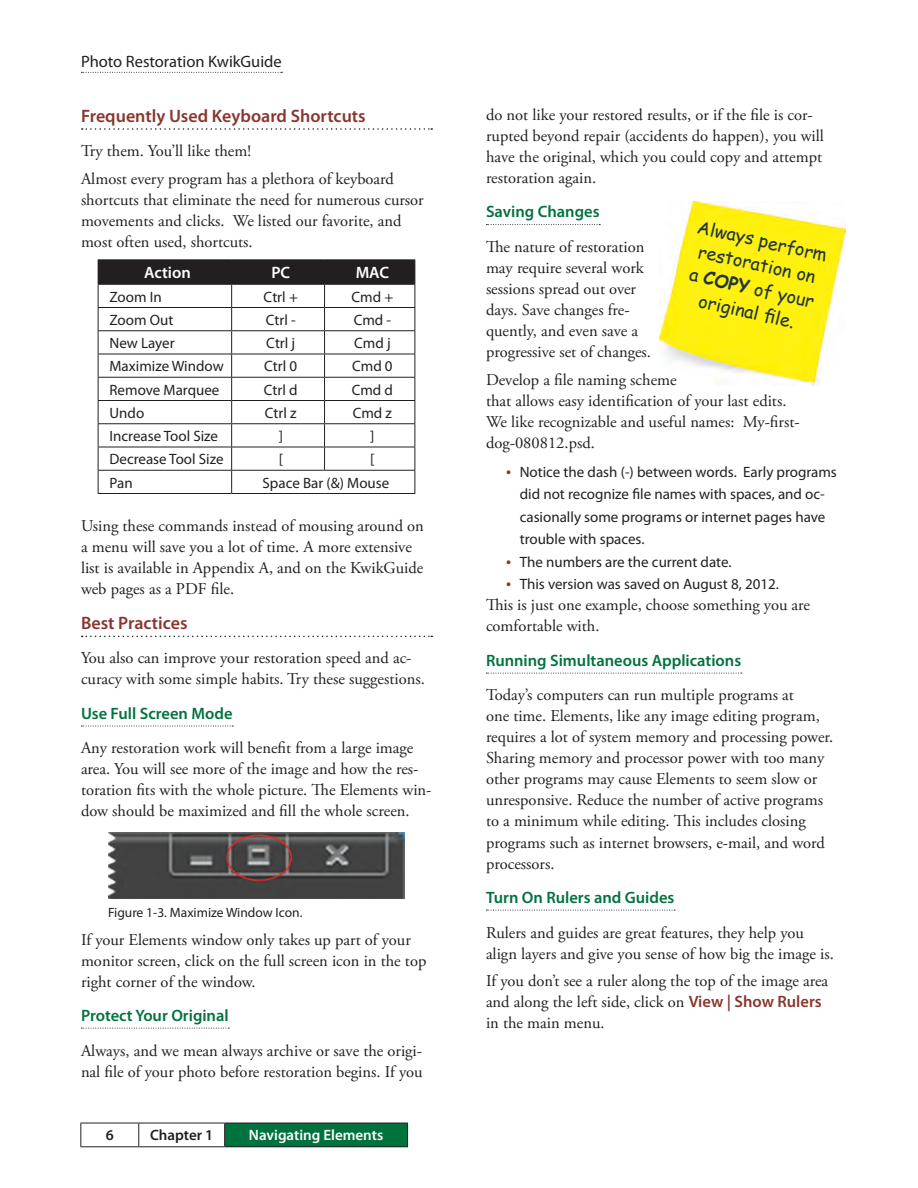
<style>
.page{position:relative;width:918px;height:1188px;background:#fff}
.page>*{position:absolute;margin:0;border:0;box-sizing:border-box;transform-origin:0 0}
.t1{font:18px/24px "Comic Sans MS";color:#21353f;text-align:center}
.t2{font:600 18px "Myriad Pro";color:#88362f}
.t3{font:16.5px/21px "Adobe Garamond Pro";color:#231f20}
.t4{font:600 16.5px "Myriad Pro";color:#00723e}
.t5{font:16.5px "Myriad Pro";color:#231f20}
.t6{font:600 16.5px "Myriad Pro";color:#fff}
.t7{font:15px/22.5px "Myriad Pro";color:#231f20}
.t8{font:600 15px "Myriad Pro";color:#fff}
.t9{font:600 15px "Myriad Pro";color:#231f20}
.t10{font:13.5px "Myriad Pro";color:#231f20}
.s1{font-size:18px;color:#88362f}
.s2{font-family:"Myriad Pro";font-weight:600;color:#88362f}
.s3{font-weight:700}
</style>
<div class="page">
<div style="left:225px;top:1123px;width:183px;height:24px;background:#00723e"></div>
<hr style="left:80px;top:1123px;width:59px;height:1px;background:#231f20">
<svg style="left:80px;top:1123px;width:1px;height:23px"></svg>
<hr style="left:139px;top:1123px;width:86px;height:1px;background:#231f20">
<svg style="left:138px;top:1123px;width:1px;height:23px"></svg>
<hr style="left:225px;top:1123px;width:183px;height:1px;background:#231f20">
<svg style="left:224px;top:1123px;width:1px;height:23px"></svg>
<svg style="left:407px;top:1123px;width:1px;height:23px"></svg>
<hr style="left:80px;top:1146px;width:59px;height:1px;background:#231f20">
<hr style="left:139px;top:1146px;width:86px;height:1px;background:#231f20">
<hr style="left:225px;top:1146px;width:183px;height:1px;background:#231f20">
<svg style="left:81px;top:72px;width:201px;height:1px"></svg>
<img style="left:660px;top:202px;width:185px;height:184px">
<svg style="left:82px;top:128px;width:350px;height:2px"></svg>
<svg style="left:82px;top:636px;width:350px;height:1px"></svg>
<svg style="left:81px;top:726px;width:152px;height:1px"></svg>
<svg style="left:81px;top:1028px;width:148px;height:1px"></svg>
<hr style="left:98px;top:493px;width:134px;height:1px;background:#231f20">
<hr style="left:232px;top:493px;width:93px;height:1px;background:#231f20">
<hr style="left:325px;top:493px;width:90px;height:1px;background:#231f20">
<svg style="left:98px;top:260px;width:318px;height:233px"></svg>
<hr style="left:98px;top:284px;width:134px;height:1px;background:#231f20">
<hr style="left:232px;top:284px;width:93px;height:1px;background:#231f20">
<hr style="left:325px;top:284px;width:90px;height:1px;background:#231f20">
<img style="left:108px;top:833px;width:297px;height:66px">
<svg style="left:486px;top:224px;width:114px;height:1px"></svg>
<svg style="left:486px;top:673px;width:256px;height:1px"></svg>
<svg style="left:486px;top:910px;width:189px;height:1px"></svg>
<p class="t5" style="left:81px;top:51px;width:202px">Photo Restoration KwikGuide</p>
<p class="t2" style="left:81px;top:105px;width:286px">Frequently Used Keyboard Shortcuts</p>
<p class="t3" style="left:81px;top:137px;width:314px;line-height:27.8px">Try them. You’ll like them!<br>Almost every program has a plethora of keyboard</p>
<p class="t3" style="left:81px;top:190px;width:344px">shortcuts that eliminate the need for numerous cursor movements and clicks. We listed our favorite, and most often used, shortcuts.</p>
<p class="t6" style="left:144px;top:264px;width:48px">Action</p>
<p class="t6" style="left:271px;top:264px;width:20px">PC</p>
<p class="t6" style="left:356px;top:264px;width:35px">MAC</p>
<p class="t7" style="left:110px;top:285px;width:54px">Zoom In</p>
<p class="t7" style="left:264px;top:285px;width:36px">Ctrl +</p>
<p class="t7" style="left:352px;top:285px;width:43px">Cmd +</p>
<p class="t7" style="left:110px;top:308px;width:65px">Zoom Out</p>
<p class="t7" style="left:266px;top:308px;width:31px">Ctrl -</p>
<p class="t7" style="left:354px;top:308px;width:39px">Cmd -</p>
<p class="t7" style="left:110px;top:331px;width:67px">New Layer</p>
<p class="t7" style="left:266px;top:331px;width:30px">Ctrl j</p>
<p class="t7" style="left:354px;top:331px;width:38px">Cmd j</p>
<p class="t7" style="left:110px;top:355px;width:116px">Maximize Window</p>
<p class="t7" style="left:264px;top:355px;width:35px">Ctrl 0</p>
<p class="t7" style="left:352px;top:355px;width:42px">Cmd 0</p>
<p class="t7" style="left:110px;top:378px;width:111px">Remove Marquee</p>
<p class="t7" style="left:264px;top:378px;width:35px">Ctrl d</p>
<p class="t7" style="left:352px;top:378px;width:43px">Cmd d</p>
<p class="t7" style="left:110px;top:401px;width:36px">Undo</p>
<p class="t7" style="left:265px;top:401px;width:33px">Ctrl z</p>
<p class="t7" style="left:353px;top:401px;width:41px">Cmd z</p>
<p class="t7" style="left:110px;top:424px;width:110px">Increase Tool Size</p>
<p class="t7" style="left:279px;top:424px;width:6px">]</p>
<p class="t7" style="left:370px;top:424px;width:6px">]</p>
<p class="t7" style="left:110px;top:448px;width:116px">Decrease Tool Size</p>
<p class="t7" style="left:279px;top:448px;width:6px">[</p>
<p class="t7" style="left:370px;top:448px;width:6px">[</p>
<p class="t7" style="left:110px;top:471px;width:25px">Pan</p>
<p class="t7" style="left:263px;top:471px;width:128px">Space Bar (&amp;) Mouse</p>
<p class="t3" style="left:81px;top:516px;width:344px">Using these commands instead of mousing around on a menu will save you a lot of time. A more extensive list is available in Appendix A, and on the KwikGuide web pages as a PDF file.</p>
<p class="t2" style="left:81px;top:613px;width:108px">Best Practices</p>
<p class="t3" style="left:81px;top:648px;width:345px">You also can improve your restoration speed and ac&shy;curacy with some simple habits. Try these suggestions.</p>
<p class="t4" style="left:81px;top:704px;width:153px">Use Full Screen Mode</p>
<p class="t3" style="left:81px;top:738px;width:352px">Any restoration work will benefit from a large image area. You will see more of the image and how the res&shy;toration fits with the whole picture. The Elements win&shy;dow should be maximized and fill the whole screen.</p>
<p class="t10" style="left:108px;top:904px;width:195px">Figure 1-3. Maximize Window Icon.</p>
<p class="t3" style="left:81px;top:929px;width:347px">If your Elements window only takes up part of your monitor screen, click on the full screen icon in the top right corner of the window.</p>
<p class="t4" style="left:81px;top:1006px;width:149px">Protect Your Original</p>
<p class="t3" style="left:81px;top:1040px;width:343px">Always, and we mean always archive or save the origi&shy;nal file of your photo before restoration begins. If you</p>
<p class="t9" style="left:106px;top:1127px;width:10px">6</p>
<p class="t9" style="left:150px;top:1127px;width:65px">Chapter 1</p>
<p class="t8" style="left:249px;top:1127px;width:136px">Navigating Elements</p>
<p class="t3" style="left:486px;top:105px;width:340px">do not like your restored results, or if the file is cor&shy;rupted beyond repair (accidents do happen), you will have the original, which you could copy and attempt restoration again.</p>
<p class="t4" style="left:486px;top:203px;width:115px">Saving Changes</p>
<p class="t3" style="left:486px;top:237px;width:167px">The nature of restoration may require several work sessions spread out over days. Save changes fre&shy;quently, and even save a progressive set of changes.</p>
<p class="t3" style="left:486px;top:370px;width:315px">Develop a file naming scheme<br>that allows easy identification of your last edits.<br>We like recognizable and useful names: My-first&shy;dog-080812.psd.</p>
<p class="t7" style="left:520px;top:460px;width:319px;text-indent:-14px"><span class="s1">•</span> Notice the dash (-) between words. Early programs did not recognize file names with spaces, and oc&shy;casionally some programs or internet pages have trouble with spaces.</p>
<p class="t7" style="left:506px;top:550px;width:225px"><span class="s1">•</span> The numbers are the current date.</p>
<p class="t7" style="left:506px;top:573px;width:273px"><span class="s1">•</span> This version was saved on August 8, 2012.</p>
<p class="t3" style="left:486px;top:595px;width:326px">This is just one example, choose something you are comfortable with.</p>
<p class="t4" style="left:486px;top:651px;width:257px">Running Simultaneous Applications</p>
<p class="t3" style="left:486px;top:685px;width:349px">Today’s computers can run multiple programs at<br>one time. Elements, like any image editing program, requires a lot of system memory and processing power.<br>Sharing memory and processor power with too many other programs may cause Elements to seem slow or unresponsive. Reduce the number of active programs to a minimum while editing. This includes closing programs such as internet browsers, e-mail, and word processors.</p>
<p class="t4" style="left:486px;top:888px;width:190px">Turn On Rulers and Guides</p>
<p class="t3" style="left:486px;top:922px;width:349px">Rulers and guides are great features, they help you align layers and give you sense of how big the image is.</p>
<p class="t3" style="left:486px;top:971px;width:344px">If you don’t see a ruler along the top of the image area and along the left side, click on <span class="s2">View | Show Rulers </span>in the main menu.</p>
<p class="t1" style="left:701px;top:214px;width:134px;rotate:13deg">Always perform restoration on a <span class="s3">COPY</span> of your original fi le.</p>
</div>
